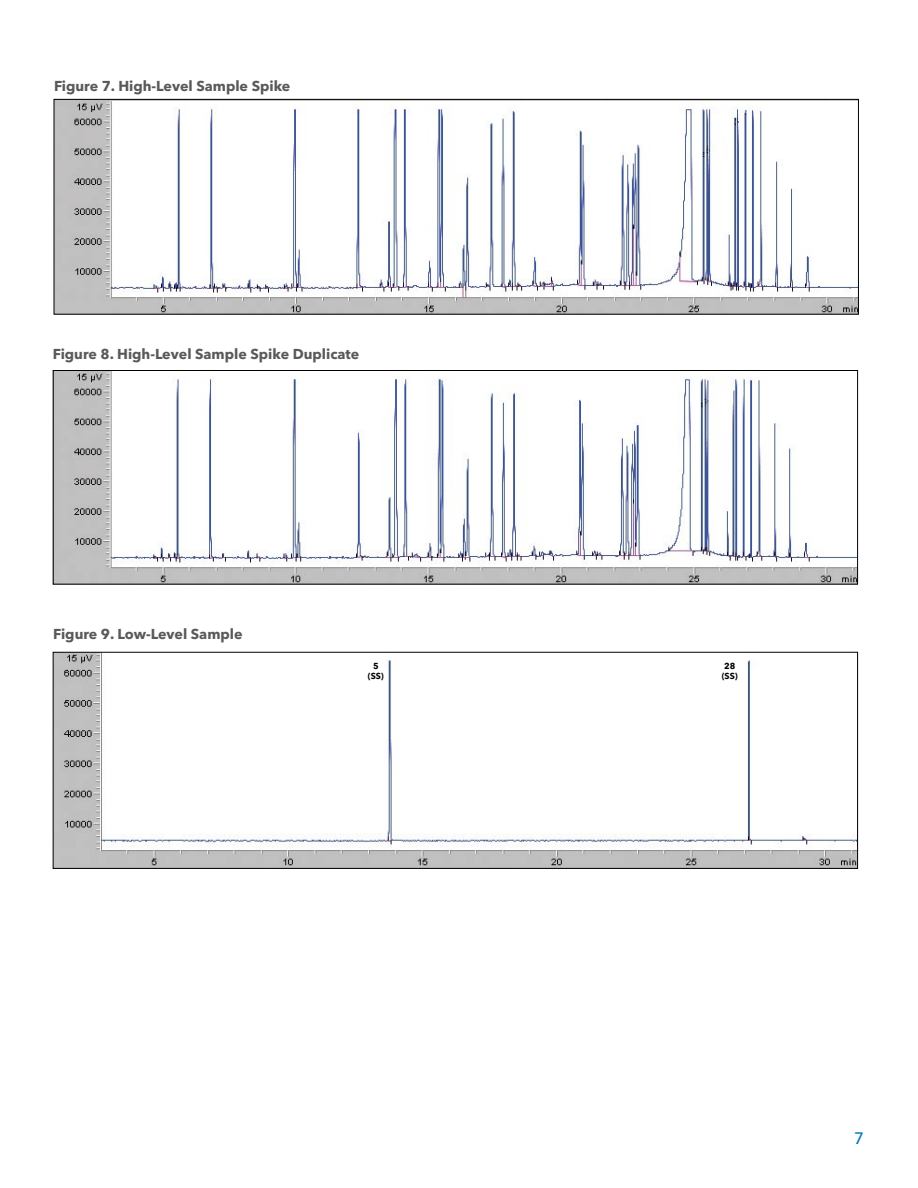
<style>
.page{position:relative;width:918px;height:1188px;background:#fff}
.page>*{position:absolute;margin:0;border:0;box-sizing:border-box;transform-origin:0 0}
.t1{font:500 16.5px "Avenir Next LT Pro";color:#0077be}
.Body{font:700 14.25px "Avenir Next LT Pro";color:#58595b}
.t2{font:700 8.7px "Avenir Next LT Pro";color:#000}
</style>
<div class="page">
<img style="left:56px;top:101px;width:801px;height:212px">
<div style="left:54px;top:99px;width:805px;height:216px;border:1px solid #000"></div>
<img style="left:55px;top:372px;width:801px;height:211px">
<div style="left:53px;top:370px;width:805px;height:215px;border:1px solid #000"></div>
<img style="left:55px;top:654px;width:801px;height:213px">
<div style="left:53px;top:652px;width:805px;height:217px;border:1px solid #000"></div>
<p class="Body" style="left:54px;top:77px;width:238px">Figure 7. High-Level Sample Spike</p>
<p class="Body" style="left:53px;top:346px;width:308px">Figure 8. High-Level Sample Spike Duplicate</p>
<p class="Body" style="left:53px;top:626px;width:191px">Figure 9. Low-Level Sample</p>
<p class="t2" style="left:373px;top:661px;width:7px">5</p>
<p class="t2" style="left:368px;top:671px;width:18px">(SS)</p>
<p class="t2" style="left:724px;top:661px;width:13px">28</p>
<p class="t2" style="left:722px;top:671px;width:18px">(SS)</p>
<p class="t1" style="left:854px;top:1129px;width:11px">7</p>
</div>
